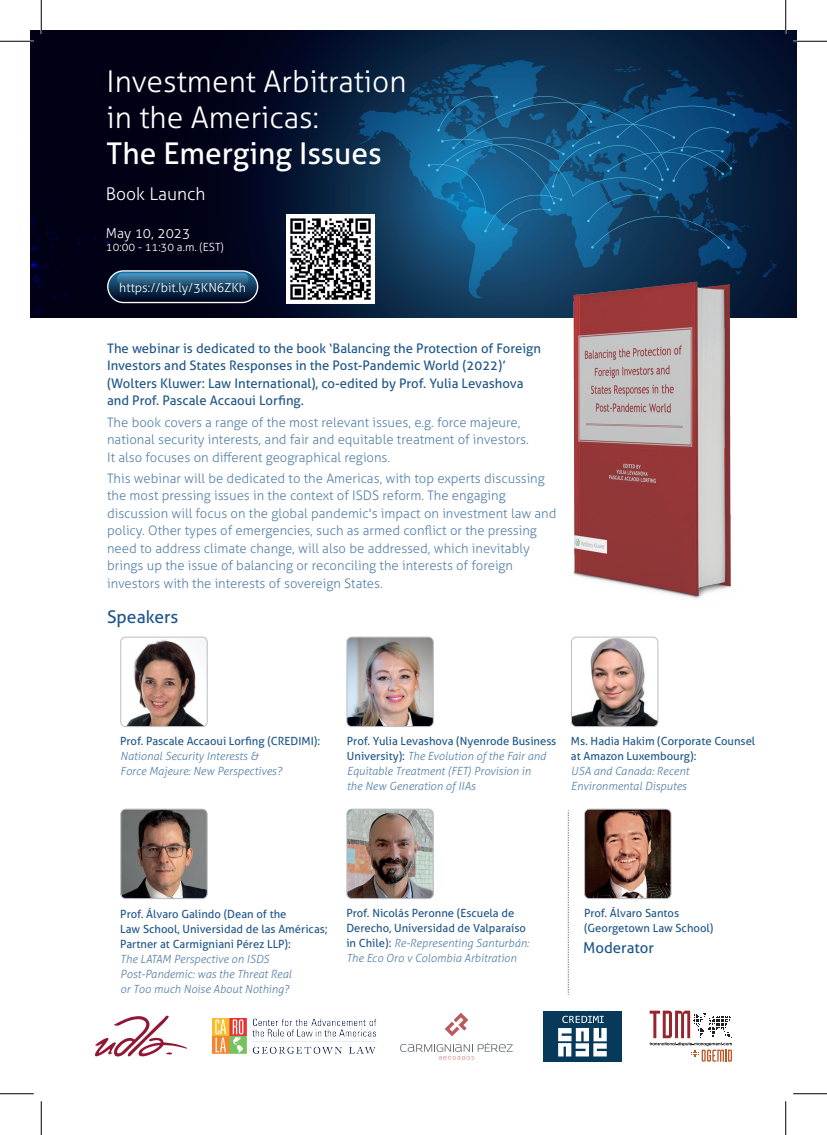
<style>
.page{position:relative;width:827px;height:1135px;background:#fff}
.page>*{position:absolute;margin:0;border:0;box-sizing:border-box;transform-origin:0 0}
.t1{font:300 30px/36px "Aller";color:#fff}
.t2{font:30px "Aller";color:#fff}
.t3{font:300 17.5px "Aller";color:#fff}
.t4{font:17.5px "Aller";color:#21588a}
.t5{font:15px "Aller";color:#21588a}
.t6{font:300 13.75px "Aller";color:#fff}
.t7{font:300 13.12px/17.5px "Aller";color:#5681aa}
.t8{font:13.12px/17.5px "Aller";color:#21588a}
.t9{font:300 12.5px "Aller";color:#fff}
.t10{font:11.25px/15px "Aller";color:#21588a}
.t11{font:italic 300 11.25px/15px "Aller";color:#5681aa}
.t12{font:300 11.25px "Aller";color:#fff}
.s1{font-weight:400;font-style:normal;color:#21588a}
.s2{font-weight:300;font-style:italic;color:#5681aa}
</style>
<div class="page">
<svg style="left:31px;top:31px;width:765px;height:287px;background:#05142d"></svg>
<svg style="left:333px;top:139px;width:4px;height:5px"></svg>
<svg style="left:311px;top:146px;width:13px;height:14px"></svg>
<svg style="left:69px;top:93px;width:4px;height:5px"></svg>
<svg style="left:32px;top:91px;width:5px;height:4px"></svg>
<svg style="left:357px;top:60px;width:435px;height:238px;background:#0d3558"></svg>
<svg style="left:427px;top:94px;width:308px;height:155px;background:#145886"></svg>
<img style="left:561px;top:268px;width:209px;height:331px">
<img style="left:571px;top:637px;width:87px;height:88px">
<div style="left:571px;top:637px;width:87px;height:90px;border:1px solid #bcbdc0;border-radius:5px"></div>
<img style="left:121px;top:637px;width:86px;height:88px">
<div style="left:121px;top:637px;width:86px;height:90px;border:1px solid #bcbdc0;border-radius:5px"></div>
<img style="left:347px;top:637px;width:86px;height:89px">
<div style="left:347px;top:637px;width:86px;height:90px;border:1px solid #bcbdc0;border-radius:5px"></div>
<img style="left:121px;top:809px;width:86px;height:88px">
<div style="left:121px;top:809px;width:86px;height:90px;border:1px solid #bcbdc0;border-radius:5px"></div>
<img style="left:347px;top:809px;width:86px;height:89px">
<div style="left:347px;top:809px;width:86px;height:90px;border:1px solid #bcbdc0;border-radius:5px"></div>
<img style="left:584px;top:809px;width:87px;height:88px">
<div style="left:584px;top:809px;width:87px;height:90px;border:1px solid #bcbdc0;border-radius:5px"></div>
<svg style="left:568px;top:810px;width:1px;height:185px"></svg>
<svg style="left:95px;top:1016px;width:92px;height:41px"></svg>
<img style="left:212px;top:1019px;width:164px;height:34px">
<svg style="left:400px;top:1042px;width:113px;height:17px"></svg>
<svg style="left:444px;top:1013px;width:24px;height:23px"></svg>
<div style="left:543px;top:1011px;width:79px;height:50px;background:#06395a"></div>
<svg style="left:558px;top:1016px;width:48px;height:40px"></svg>
<svg style="left:649px;top:1010px;width:83px;height:52px"></svg>
<img style="left:298px;top:215px;width:77px;height:88px">
<svg style="left:31px;top:104px;width:267px;height:214px;background:#080d23"></svg>
<hr style="left:0;top:40px;width:34px;height:2px;background:#fff">
<hr style="left:793px;top:40px;width:34px;height:2px;background:#fff">
<hr style="left:40px;top:0;width:2px;height:34px;background:#fff">
<hr style="left:0;top:41px;width:34px;height:1px;background:#000">
<hr style="left:793px;top:41px;width:34px;height:1px;background:#000">
<hr style="left:0;top:1093px;width:34px;height:1px;background:#000">
<hr style="left:793px;top:1093px;width:34px;height:1px;background:#000">
<hr style="left:41px;top:0;width:1px;height:34px;background:#000">
<hr style="left:41px;top:1101px;width:1px;height:34px;background:#000">
<hr style="left:785px;top:0;width:1px;height:34px;background:#000">
<hr style="left:785px;top:1101px;width:1px;height:34px;background:#000">
<h1 class="t1" style="left:107px;top:64px;width:301px">Investment Arbitration in the Americas:</h1>
<h1 class="t2" style="left:107px;top:135px;width:276px">The Emerging Issues</h1>
<h2 class="t3" style="left:106px;top:183px;width:101px">Book Launch</h2>
<p class="t6" style="left:106px;top:225px;width:86px">May 10, 2023</p>
<p class="t12" style="left:106px;top:240px;width:119px">10:00 - 11:30 a.m. (EST)</p>
<p class="t9" style="left:119px;top:280px;width:128px">https://bit.ly/3KN6ZKh</p>
<p class="t8" style="left:107px;top:339px;width:435px">The webinar is dedicated to the book ‘Balancing the Protection of Foreign Investors and States Responses in the Post-Pandemic World (2022)’ (Wolters Kluwer: Law International), co-edited by Prof. Yulia Levashova and Prof. Pascale Accaoui Lorfing.</p>
<p class="t7" style="left:107px;top:413px;width:423px">The book covers a range of the most relevant issues, e.g. force majeure, national security interests, and fair and equitable treatment of investors.<br>It also focuses on different geographical regions.</p>
<p class="t7" style="left:107px;top:469px;width:451px">This webinar will be dedicated to the Americas, with top experts discussing the most pressing issues in the context of ISDS reform. The engaging discussion will focus on the global pandemic's impact on investment law and policy. Other types of emergencies, such as armed conflict or the pressing need to address climate change, will also be addressed, which inevitably brings up the issue of balancing or reconciling the interests of foreign investors with the interests of sovereign States.</p>
<h2 class="t4" style="left:107px;top:607px;width:73px">Speakers</h2>
<p class="t10" style="left:120px;top:733px;width:201px">Prof. Pascale Accaoui Lorfing (CREDIMI):</p>
<p class="t11" style="left:120px;top:748px;width:163px">National Security Interests &amp;<br>Force Majeure: New Perspectives?</p>
<p class="t11" style="left:347px;top:733px;width:211px"><span class="s1">Prof. Yulia Levashova (Nyenrode Business University):</span> The Evolution of the Fair and Equitable Treatment (FET) Provision in<br>the New Generation of IIAs</p>
<p class="t10" style="left:571px;top:733px;width:186px">Ms. Hadia Hakim (Corporate Counsel at Amazon Luxembourg):</p>
<p class="t11" style="left:571px;top:763px;width:120px">USA and Canada: Recent<br>Environmental Disputes</p>
<p class="t10" style="left:120px;top:906px;width:209px">Prof. Álvaro Galindo (Dean of the<br>Law School, Universidad de las Américas;<br>Partner at Carmigniani Pérez LLP):</p>
<p class="t11" style="left:120px;top:951px;width:173px">The LATAM Perspective on ISDS<br>Post-Pandemic: was the Threat Real or Too much Noise About Nothing?</p>
<p class="t10" style="left:346px;top:905px;width:184px">Prof. Nicolás Peronne (Escuela de Derecho, Universidad de Valparaíso in Chile): <span class="s2">Re-Representing Santurbán:<br>The Eco Oro v Colombia Arbitration</span></p>
<p class="t10" style="left:584px;top:905px;width:131px">Prof. Álvaro Santos (Georgetown Law School)</p>
<p class="t5" style="left:583px;top:939px;width:72px">Moderator</p>
</div>
